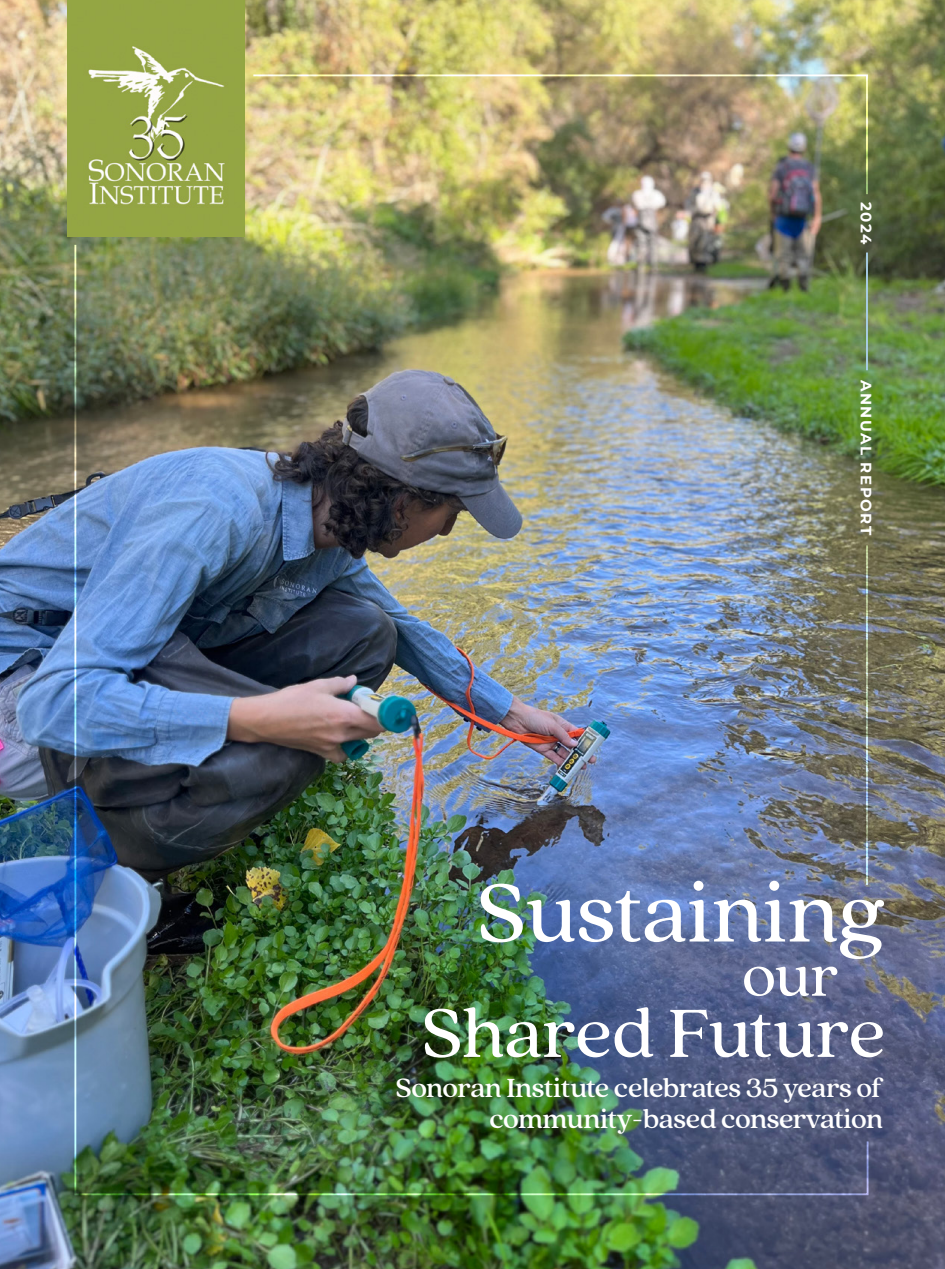
<style>
.page{position:relative;width:945px;height:1269px;background:#fff}
.page>*{position:absolute;margin:0;border:0;box-sizing:border-box;transform-origin:0 0}
.t1{font:90.9px "Quincy CF Text";color:#fff}
.t2{font:75.75px "Quincy CF Text";color:#fff}
.t3{font:63.3px "Quincy CF Text";color:#fff}
.t4{font:500 29.1px/31.2px "Quincy CF";letter-spacing:-.015em;color:#fff;text-align:right}
.t5{font:700 15px "Montserrat";letter-spacing:.1em;color:#fff}
</style>
<div class="page">
<img style="left:0;top:0;width:945px;height:1269px">
<img style="left:251px;top:74px;width:618px;height:122px">
<img style="left:74px;top:243px;width:795px;height:953px">
<img style="left:68px;top:0;width:177px;height:236px">
<p class="t5" style="left:877px;top:202px;width:44px;rotate:90deg">2024</p>
<p class="t5" style="left:877px;top:380px;width:156px;rotate:90deg">ANNUAL REPORT</p>
<h1 class="t1" style="left:477px;top:860px;width:409px">Sustaining</h1>
<h3 class="t3" style="left:742px;top:939px;width:98px">our</h3>
<h2 class="t2" style="left:422px;top:989px;width:465px">Shared Future</h2>
<p class="t4" style="left:396px;top:1073px;width:489px">Sonoran Institute celebrates 35 years of community-based conservation</p>
</div>
